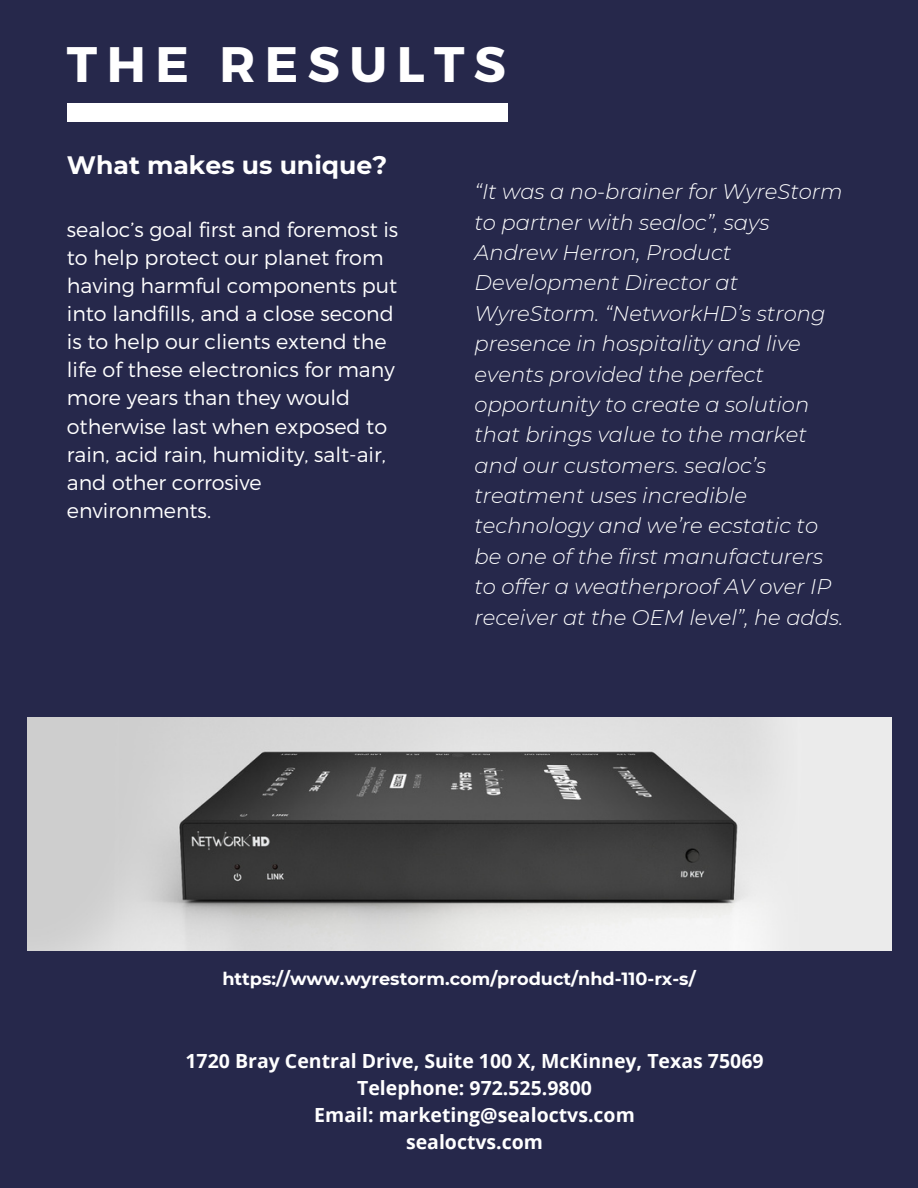
<style>
.page{position:relative;width:918px;height:1188px;background:#26284b}
.page>*{position:absolute;margin:0;border:0;box-sizing:border-box;transform-origin:0 0}
.t1{font:700 49.8px "Montserrat";letter-spacing:.19em;color:#fff}
.t2{font:700 25.2px "Montserrat";color:#fff}
.t3{font:italic 300 21.15px/30.3px "Montserrat";color:#fff}
.t4{font:300 20.7px/28.2px "Montserrat";color:#fff}
.t5{font:700 19.5px/27px "Open Sans";color:#fff;text-align:center}
.t6{font:700 17.7px "Montserrat";color:#fff}
</style>
<div class="page">
<img style="left:27px;top:717px;width:864px;height:233px">
<div style="left:67px;top:104px;width:441px;height:18px;background:#fff"></div>
<h1 class="t1" style="left:67px;top:32px;width:441px">THE RESULTS</h1>
<p class="t2" style="left:67px;top:149px;width:322px">What makes us unique?</p>
<p class="t4" style="left:67px;top:214px;width:333px">sealoc’s goal first and foremost is to help protect our planet from having harmful components put into landfills, and a close second is to help our clients extend the life of these electronics for many more years than they would otherwise last when exposed to rain, acid rain, humidity, salt-air, and other corrosive environments.</p>
<p class="t3" style="left:475px;top:177px;width:370px">“It was a no-brainer for WyreStorm to partner with sealoc”, says<br>Andrew Herron, Product<br>Development Director at<br>WyreStorm. “NetworkHD’s strong presence in hospitality and live events provided the perfect opportunity to create a solution that brings value to the market and our customers. sealoc’s treatment uses incredible technology and we’re ecstatic to be one of the first manufacturers to offer a weatherproof AV over IP receiver at the OEM level”, he adds.</p>
<p class="t6" style="left:222px;top:968px;width:475px">https://www.wyrestorm.com/product/nhd-110-rx-s/</p>
<p class="t5" style="left:186px;top:1047px;width:580px">1720 Bray Central Drive, Suite 100 X, McKinney, Texas 75069<br>Telephone: 972.525.9800<br>Email: marketing@sealoctvs.com<br>sealoctvs.com</p>
</div>
